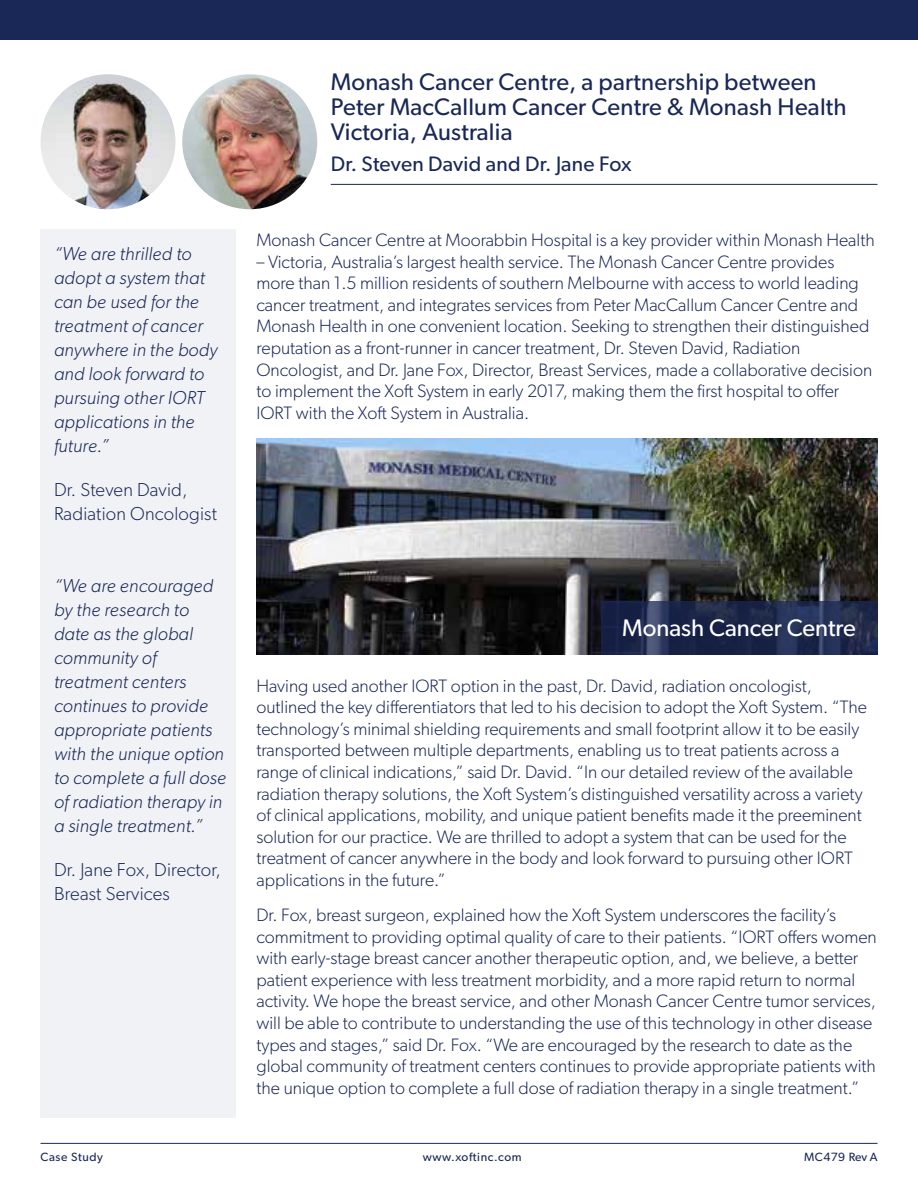
<style>
.page{position:relative;width:918px;height:1188px;background:#fff}
.page>*{position:absolute;margin:0;border:0;box-sizing:border-box;transform-origin:0 0}
.t1{font:24px/25.5px "Gibson";letter-spacing:.01em;color:#1a2857}
.t2{font:24px "Gibson";color:#fff}
.t3{font:21px "Gibson";letter-spacing:.01em;color:#1a2857}
.t4{font:italic 300 18.75px/24px "Gibson";letter-spacing:.01em;color:#1a2857}
.t5{font:300 18.75px/24px "Gibson";letter-spacing:.01em;color:#1a2857}
.t6{font:300 18px/21.6px "Gibson";color:#1a2857}
.t7{font:12px "Gibson";letter-spacing:.05em;color:#1a2857}
.t8{font:12px "Gibson";letter-spacing:.025em;color:#1a2857}
</style>
<div class="page">
<hr style="left:40px;top:1143px;width:838px;height:1px;background:#1a2857">
<div style="left:0;top:0;width:918px;height:40px;background:#1a2857"></div>
<img style="left:40px;top:74px;width:136px;height:135px;border-radius:68px">
<hr style="left:331px;top:184px;width:547px;height:1px;background:#1a2857">
<img style="left:256px;top:439px;width:622px;height:216px">
<svg style="left:601px;top:601px;width:277px;height:54px;background:#202a4e"></svg>
<img style="left:182px;top:74px;width:135px;height:135px;border-radius:68px">
<div style="left:40px;top:230px;width:196px;height:888px;background:#f0f2f5"></div>
<p class="t4" style="left:54px;top:242px;width:165px">“We are thrilled to adopt a system that can be used for the treatment of cancer anywhere in the body and look forward to pursuing other IORT applications in the future.”</p>
<p class="t5" style="left:54px;top:478px;width:165px">Dr. Steven David,<br>Radiation Oncologist</p>
<p class="t4" style="left:54px;top:573px;width:174px">“We are encouraged by the research to date as the global community of treatment centers continues to provide appropriate patients with the unique option to complete a full dose of radiation therapy in a single treatment.”</p>
<p class="t5" style="left:54px;top:857px;width:169px">Dr. Jane Fox, Director,<br>Breast Services</p>
<h1 class="t1" style="left:331px;top:68px;width:518px">Monash Cancer Centre, a partnership between<br>Peter MacCallum Cancer Centre &amp; Monash Health<br>Victoria, Australia</h1>
<p class="t3" style="left:331px;top:151px;width:302px">Dr. Steven David and Dr. Jane Fox</p>
<p class="t6" style="left:256px;top:229px;width:620px">Monash Cancer Centre at Moorabbin Hospital is a key provider within Monash Health</p>
<p class="t6" style="left:256px;top:250px;width:617px">– Victoria, Australia’s largest health service. The Monash Cancer Centre provides more than 1.5 million residents of southern Melbourne with access to world leading cancer treatment, and integrates services from Peter MacCallum Cancer Centre and Monash Health in one convenient location. Seeking to strengthen their distinguished reputation as a front-runner in cancer treatment, Dr. Steven David, Radiation Oncologist, and Dr. Jane Fox, Director, Breast Services, made a collaborative decision to implement the Xoft System in early 2017, making them the first hospital to offer IORT with the Xoft System in Australia.</p>
<h1 class="t2" style="left:622px;top:613px;width:235px">Monash Cancer Centre</h1>
<p class="t6" style="left:256px;top:674px;width:612px">Having used another IORT option in the past, Dr. David, radiation oncologist, outlined the key differentiators that led to his decision to adopt the Xoft System. “The technology’s minimal shielding requirements and small footprint allow it to be easily transported between multiple departments, enabling us to treat patients across a range of clinical indications,” said Dr. David. “In our detailed review of the available radiation therapy solutions, the Xoft System’s distinguished versatility across a variety of clinical applications, mobility, and unique patient benefits made it the preeminent solution for our practice. We are thrilled to adopt a system that can be used for the treatment of cancer anywhere in the body and look forward to pursuing other IORT applications in the future.”</p>
<p class="t6" style="left:256px;top:904px;width:622px">Dr. Fox, breast surgeon, explained how the Xoft System underscores the facility’s commitment to providing optimal quality of care to their patients. “IORT offers women with early-stage breast cancer another therapeutic option, and, we believe, a better patient experience with less treatment morbidity, and a more rapid return to normal activity. We hope the breast service, and other Monash Cancer Centre tumor services, will be able to contribute to understanding the use of this technology in other disease types and stages,” said Dr. Fox. “We are encouraged by the research to date as the global community of treatment centers continues to provide appropriate patients with the unique option to complete a full dose of radiation therapy in a single treatment.”</p>
<p class="t7" style="left:40px;top:1150px;width:64px">Case Study</p>
<p class="t7" style="left:423px;top:1150px;width:100px">www.xoftinc.com</p>
<p class="t8" style="left:804px;top:1150px;width:75px">MC479 Rev A</p>
</div>
